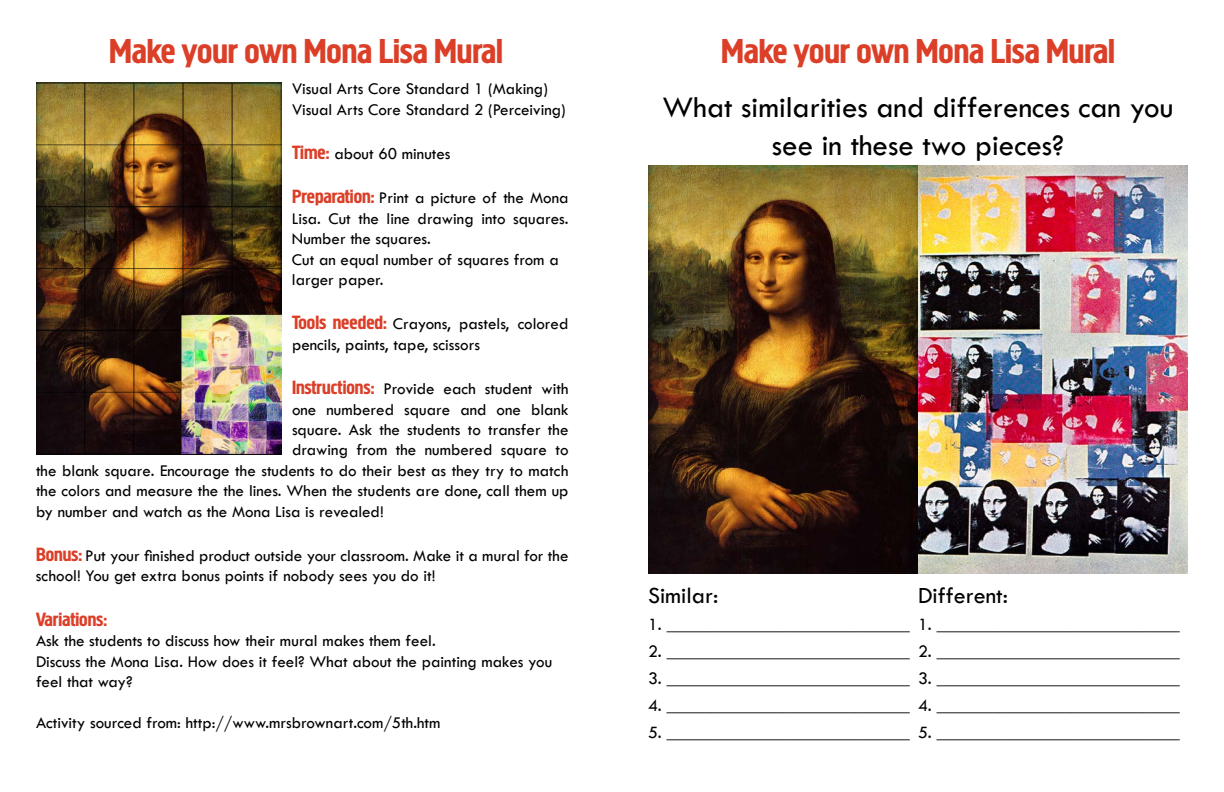
<style>
.page{position:relative;width:1224px;height:792px;background:#fff}
.page>*{position:absolute;margin:0;border:0;box-sizing:border-box;transform-origin:0 0}
.t1{font:36px "Megaphone";letter-spacing:-.005em;color:#db3f28}
.t2{font:31px/37.2px "Tw Cen";color:#000;text-align:center}
.t3{font:24px "Tw Cen";color:#000}
.t4{font:20px "Megaphone";color:#db3f28}
.t5{font:18px "Tw Cen";color:#000}
.t6{font:17px/20.4px "Tw Cen";color:#000}
.s1{font-family:"Megaphone";font-size:20px;color:#db3f28}
</style>
<div class="page">
<img style="left:36px;top:82px;width:246px;height:372px">
<img style="left:648px;top:165px;width:540px;height:408px">
<h1 class="t1" style="left:109px;top:29px;width:395px">Make your own Mona Lisa Mural</h1>
<p class="t6" style="left:292px;top:79px;width:275px">Visual Arts Core Standard 1 (Making)<br>Visual Arts Core Standard 2 (Perceiving)</p>
<p class="t6" style="left:292px;top:143px;width:160px"><span class="s1">Time:</span> about 60 minutes</p>
<p class="t6" style="left:292px;top:188px;width:278px"><span class="s1">Preparation:</span> Print a picture of the Mona<br>Lisa. Cut the line drawing into squares.<br>Number the squares.<br>Cut an equal number of squares from a larger paper.</p>
<p class="t6" style="left:292px;top:314px;width:278px"><span class="s1">Tools needed:</span> Crayons, pastels, colored pencils, paints, tape, scissors</p>
<p class="t6" style="left:292px;top:379px;width:278px"><span class="s1">Instructions:</span> Provide each student with</p>
<p class="t6" style="left:292px;top:399px;width:278px">one numbered square and one blank</p>
<p class="t6" style="left:292px;top:419px;width:278px">square. Ask the students to transfer the</p>
<p class="t6" style="left:292px;top:440px;width:278px">drawing from the numbered square to</p>
<p class="t6" style="left:36px;top:460px;width:534px">the blank square. Encourage the students to do their best as they try to match</p>
<p class="t6" style="left:36px;top:481px;width:534px">the colors and measure the the lines. When the students are done, call them up</p>
<p class="t6" style="left:36px;top:501px;width:349px">by number and watch as the Mona Lisa is revealed!</p>
<p class="t6" style="left:36px;top:545px;width:534px"><span class="s1">Bonus:</span> Put your finished product outside your classroom. Make it a mural for the school! You get extra bonus points if nobody sees you do it!</p>
<p class="t4" style="left:36px;top:607px;width:73px">Variations:</p>
<p class="t6" style="left:36px;top:631px;width:518px">Ask the students to discuss how their mural makes them feel.<br>Discuss the Mona Lisa. How does it feel? What about the painting makes you feel that way?</p>
<p class="t6" style="left:36px;top:712px;width:406px">Activity sourced from: http://www.mrsbrownart.com/5th.htm</p>
<h1 class="t1" style="left:721px;top:29px;width:395px">Make your own Mona Lisa Mural</h1>
<h2 class="t2" style="left:663px;top:89px;width:512px">What similarities and differences can you see in these two pieces?</h2>
<h3 class="t3" style="left:648px;top:581px;width:72px">Similar:</h3>
<p class="t5" style="left:648px;top:614px;width:263px">1. ___________________________</p>
<p class="t5" style="left:648px;top:641px;width:263px">2. ___________________________</p>
<p class="t5" style="left:648px;top:668px;width:263px">3. ___________________________</p>
<p class="t5" style="left:648px;top:695px;width:263px">4. ___________________________</p>
<p class="t5" style="left:648px;top:722px;width:263px">5. ___________________________</p>
<h3 class="t3" style="left:918px;top:581px;width:92px">Different:</h3>
<p class="t5" style="left:918px;top:614px;width:263px">1. ___________________________</p>
<p class="t5" style="left:918px;top:641px;width:263px">2. ___________________________</p>
<p class="t5" style="left:918px;top:668px;width:263px">3. ___________________________</p>
<p class="t5" style="left:918px;top:695px;width:263px">4. ___________________________</p>
<p class="t5" style="left:918px;top:722px;width:263px">5. ___________________________</p>
</div>
